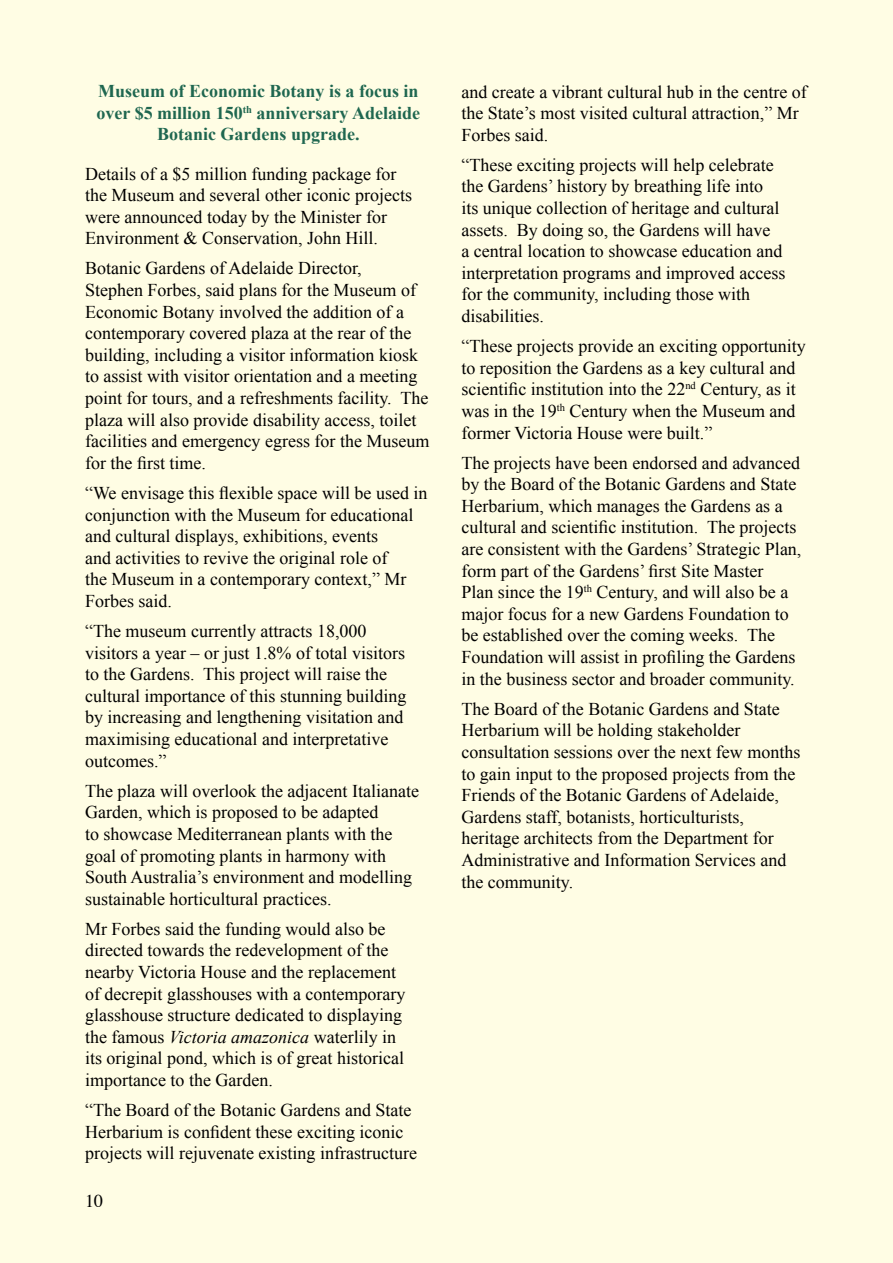
<style>
.page{position:relative;width:893px;height:1263px;background:#fffde4}
.page>*{position:absolute;margin:0;border:0;box-sizing:border-box;transform-origin:0 0}
.Body_text{font:18px/21.6px "Times New Roman";color:#000}
.Subhead_2{font:700 18px/21.6px "Times New Roman";color:#1f6750;text-align:center}
.t1{font:18px "Times";color:#000}
.s1{font-style:italic}
</style>
<div class="page">
<p class="Subhead_2" style="left:97px;top:80px;width:325px">Museum of Economic Botany is a focus in over $5 million 150<sup>th</sup> anniversary Adelaide<br>Botanic Gardens upgrade.</p>
<p class="Body_text" style="left:85px;top:162px;width:328px">Details of a $5 million funding package for the Museum and several other iconic projects were announced today by the Minister for Environment &amp; Conservation, John Hill.</p>
<p class="Body_text" style="left:85px;top:257px;width:346px">Botanic Gardens of Adelaide Director,<br>Stephen Forbes, said plans for the Museum of Economic Botany involved the addition of a contemporary covered plaza at the rear of the building, including a visitor information kiosk to assist with visitor orientation and a meeting point for tours, and a refreshments facility. The plaza will also provide disability access, toilet facilities and emergency egress for the Museum for the first time.</p>
<p class="Body_text" style="left:85px;top:482px;width:344px">“We envisage this flexible space will be used in conjunction with the Museum for educational and cultural displays, exhibitions, events<br>and activities to revive the original role of<br>the Museum in a contemporary context,” Mr Forbes said.</p>
<p class="Body_text" style="left:85px;top:620px;width:323px">“The museum currently attracts 18,000 visitors a year – or just 1.8% of total visitors to the Gardens. This project will raise the cultural importance of this stunning building by increasing and lengthening visitation and maximising educational and interpretative outcomes.”</p>
<p class="Body_text" style="left:85px;top:780px;width:335px">The plaza will overlook the adjacent Italianate Garden, which is proposed to be adapted<br>to showcase Mediterranean plants with the goal of promoting plants in harmony with South Australia’s environment and modelling sustainable horticultural practices.</p>
<p class="Body_text" style="left:85px;top:918px;width:322px">Mr Forbes said the funding would also be directed towards the redevelopment of the nearby Victoria House and the replacement of decrepit glasshouses with a contemporary glasshouse structure dedicated to displaying the famous <span class="s1">Victoria amazonica</span> waterlily in its original pond, which is of great historical importance to the Garden.</p>
<p class="Body_text" style="left:85px;top:1099px;width:333px">“The Board of the Botanic Gardens and State<br>Herbarium is confident these exciting iconic projects will rejuvenate existing infrastructure</p>
<p class="t1" style="left:85px;top:1189px;width:19px">10</p>
<p class="Body_text" style="left:461px;top:80px;width:347px">and create a vibrant cultural hub in the centre of the State’s most visited cultural attraction,” Mr<br>Forbes said.</p>
<p class="Body_text" style="left:461px;top:154px;width:325px">“These exciting projects will help celebrate the Gardens’ history by breathing life into<br>its unique collection of heritage and cultural assets. By doing so, the Gardens will have<br>a central location to showcase education and interpretation programs and improved access for the community, including those with disabilities.</p>
<p class="Body_text" style="left:461px;top:335px;width:346px">“These projects provide an exciting opportunity to reposition the Gardens as a key cultural and scientific institution into the 22<sup>nd</sup> Century, as it was in the 19<sup>th</sup> Century when the Museum and former Victoria House were built.”</p>
<p class="Body_text" style="left:461px;top:451px;width:342px">The projects have been endorsed and advanced by the Board of the Botanic Gardens and State Herbarium, which manages the Gardens as a cultural and scientific institution. The projects are consistent with the Gardens’ Strategic Plan, form part of the Gardens’ first Site Master<br>Plan since the 19<sup>th</sup> Century, and will also be a major focus for a new Gardens Foundation to be established over the coming weeks. The Foundation will assist in profiling the Gardens in the business sector and broader community.</p>
<p class="Body_text" style="left:461px;top:698px;width:340px">The Board of the Botanic Gardens and State Herbarium will be holding stakeholder consultation sessions over the next few months to gain input to the proposed projects from the Friends of the Botanic Gardens of Adelaide, Gardens staff, botanists, horticulturists, heritage architects from the Department for Administrative and Information Services and the community.</p>
</div>
